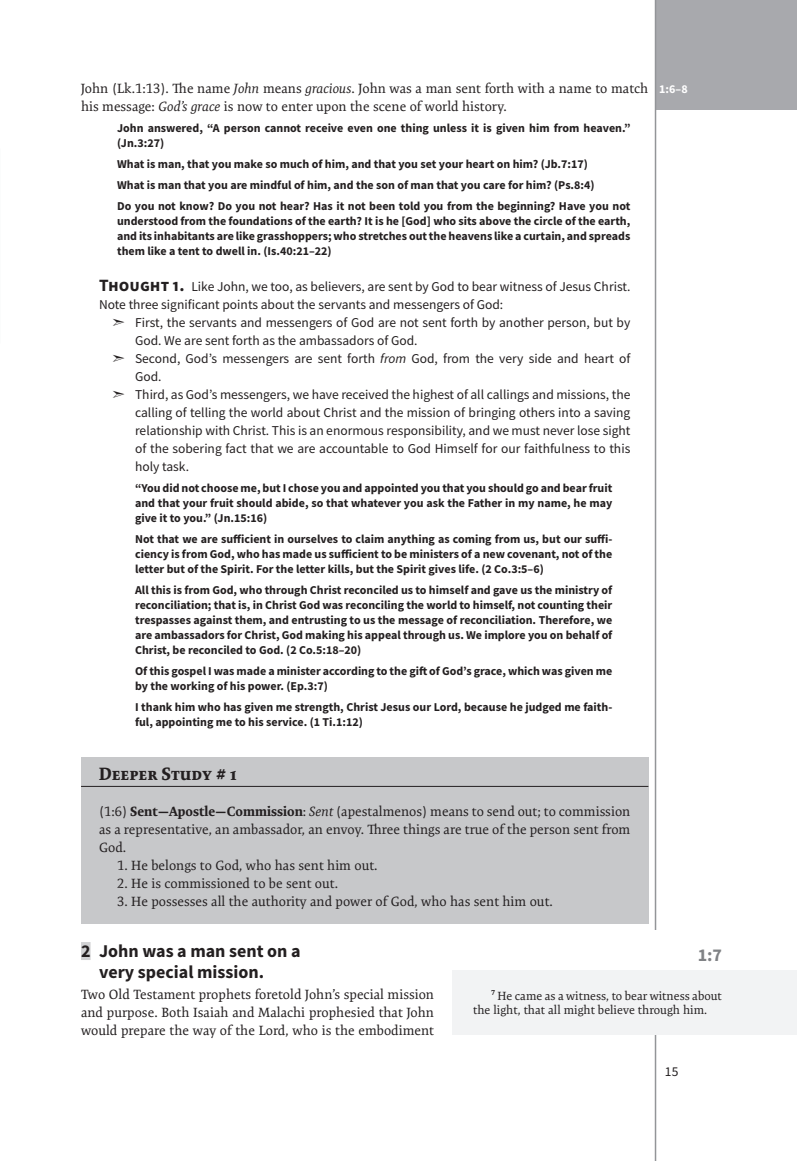
<style>
.page{position:relative;width:797px;height:1161px;background:#fff}
.page>*{position:absolute;margin:0;border:0;box-sizing:border-box;transform-origin:0 0}
.t1{font:700 18px/21px "Source Sans Pro";color:#231f20}
.t2{font:700 18px "Expo Serif Pro";color:#231f20}
.t3{font:700 18px "Source Sans Pro";color:#808285}
.t4{font:13.5px/18px "Source Sans Pro";color:#231f20}
.t5{font:13.5px/18px "Expo Serif Pro";color:#231f20;text-align:justify}
.t6{font:700 12px/15px "Source Sans Pro";color:#231f20}
.t7{font:12px/14.2px "Expo Serif Pro";color:#231f20}
.t8{font:700 12px "Source Sans Pro";color:#fff}
.s1{font-style:italic}
.s2{font-weight:700;font-size:17.25px}
.s3{font-family:"Free Serif"}
.s4{font-weight:700}
</style>
<div class="page">
<div style="left:656px;top:0;width:140px;height:109px;background:#a8a9ad"></div>
<hr style="left:654px;top:0;width:2px;height:1161px;background:#939598">
<div style="left:613px;top:930px;width:97px;height:54px;background:#fff"></div>
<div style="left:452px;top:970px;width:318px;height:65px;background:#f2f3f4"></div>
<div style="left:81px;top:757px;width:567px;height:45px;background:#c7c8ca"></div>
<hr style="left:81px;top:786px;width:567px;height:1px;background:#231f20">
<div style="left:81px;top:790px;width:567px;height:80px;background:#c7c8ca"></div>
<div style="left:81px;top:856px;width:567px;height:32px;background:#c7c8ca"></div>
<div style="left:81px;top:874px;width:567px;height:32px;background:#c7c8ca"></div>
<div style="left:81px;top:892px;width:567px;height:32px;background:#c7c8ca"></div>
<div style="left:81px;top:942px;width:10px;height:18px;background:#d1d2d4"></div>
<div style="left:756px;top:970px;width:40px;height:65px;background:#f2f3f4"></div>
<p class="t5" style="left:81px;top:79px;width:568px">John (Lk.1:13). The name <span class="s1">John</span> means <span class="s1">gracious</span>. John was a man sent forth with a name to match his message: <span class="s1">God’s grace</span> is now to enter upon the scene of world history.</p>
<p class="t6" style="left:117px;top:120px;width:515px">John answered, “A person cannot receive even one thing unless it is given him from heaven.” (Jn.3:27)</p>
<p class="t6" style="left:117px;top:153px;width:514px;line-height:21px">What is man, that you make so much of him, and that you set your heart on him? (Jb.7:17)<br>What is man that you are mindful of him, and the son of man that you care for him? (Ps.8:4)<br>Do you not know? Do you not hear? Has it not been told you from the beginning? Have you not</p>
<p class="t6" style="left:117px;top:213px;width:515px;text-align:justify">understood from the foundations of the earth? It is he [God] who sits above the circle of the earth, and its inhabitants are like grasshoppers; who stretches out the heavens like a curtain, and spreads them like a tent to dwell in. (Is.40:21–22)</p>
<p class="t4" style="left:99px;top:277px;width:533px"><span class="s2">Thought 1.</span> Like John, we too, as believers, are sent by God to bear witness of Jesus Christ.<br>Note three significant points about the servants and messengers of God:</p>
<p class="t4" style="left:112px;top:313px;width:519px"><span class="s3">➣</span> First, the servants and messengers of God are not sent forth by another person, but by</p>
<p class="t4" style="left:135px;top:331px;width:284px">God. We are sent forth as the ambassadors of God.</p>
<p class="t4" style="left:112px;top:349px;width:519px"><span class="s3">➣</span> Second, God’s messengers are sent forth <span class="s1">from</span> God, from the very side and heart of</p>
<p class="t4" style="left:135px;top:367px;width:28px">God.</p>
<p class="t4" style="left:112px;top:385px;width:519px"><span class="s3">➣</span> Third, as God’s messengers, we have received the highest of all callings and missions, the</p>
<p class="t4" style="left:135px;top:403px;width:497px">calling of telling the world about Christ and the mission of bringing others into a saving</p>
<p class="t4" style="left:135px;top:421px;width:497px">relationship with Christ. This is an enormous responsibility, and we must never lose sight</p>
<p class="t4" style="left:135px;top:439px;width:496px">of the sobering fact that we are accountable to God Himself for our faithfulness to this</p>
<p class="t4" style="left:135px;top:457px;width:56px">holy task.</p>
<p class="t6" style="left:135px;top:480px;width:479px;text-align:justify">“You did not choose me, but I chose you and appointed you that you should go and bear fruit and that your fruit should abide, so that whatever you ask the Father in my name, he may give it to you.” (Jn.15:16)</p>
<p class="t6" style="left:135px;top:531px;width:478px;text-align:justify">Not that we are sufficient in ourselves to claim anything as coming from us, but our suffi&shy;ciency is from God, who has made us sufficient to be ministers of a new covenant, not of the letter but of the Spirit. For the letter kills, but the Spirit gives life. (2 Co.3:5–6)</p>
<p class="t6" style="left:135px;top:582px;width:479px;text-align:justify">All this is from God, who through Christ reconciled us to himself and gave us the ministry of reconciliation; that is, in Christ God was reconciling the world to himself, not counting their trespasses against them, and entrusting to us the message of reconciliation. Therefore, we are ambassadors for Christ, God making his appeal through us. We implore you on behalf of Christ, be reconciled to God. (2 Co.5:18–20)</p>
<p class="t6" style="left:135px;top:663px;width:478px">Of this gospel I was made a minister according to the gift of God’s grace, which was given me by the working of his power. (Ep.3:7)</p>
<p class="t6" style="left:135px;top:699px;width:478px">I thank him who has given me strength, Christ Jesus our Lord, because he judged me faith&shy;ful, appointing me to his service. (1 Ti.1:12)</p>
<h1 class="t2" style="left:99px;top:763px;width:139px">Deeper Study # 1</h1>
<p class="t5" style="left:99px;top:802px;width:533px">(1:6) <span class="s4">Sent—Apostle—Commission</span>: <span class="s1">Sent</span> (apestalmenos) means to send out; to commission as a representative, an ambassador, an envoy. Three things are true of the person sent from God.</p>
<p class="t5" style="left:117px;top:856px;width:262px">1. He belongs to God, who has sent him out.</p>
<p class="t5" style="left:117px;top:874px;width:222px">2. He is commissioned to be sent out.</p>
<p class="t5" style="left:117px;top:892px;width:437px">3. He possesses all the authority and power of God, who has sent him out.</p>
<h1 class="t1" style="left:99px;top:940px;width:203px;text-indent:-18px">2 John was a man sent on a very special mission.</h1>
<p class="t5" style="left:81px;top:985px;width:354px">Two Old Testament prophets foretold John’s special mission and purpose. Both Isaiah and Malachi prophesied that John would prepare the way of the Lord, who is the embodiment</p>
<p class="t8" style="left:659px;top:81px;width:30px">1:6–8</p>
<h1 class="t3" style="left:697px;top:943px;width:26px">1:7</h1>
<p class="t7" style="left:473px;top:988px;width:250px;text-indent:18px"><sup>7</sup> He came as a witness, to bear witness about the light, that all might believe through him.</p>
<p class="t4" style="left:665px;top:1063px;width:15px">15</p>
</div>
